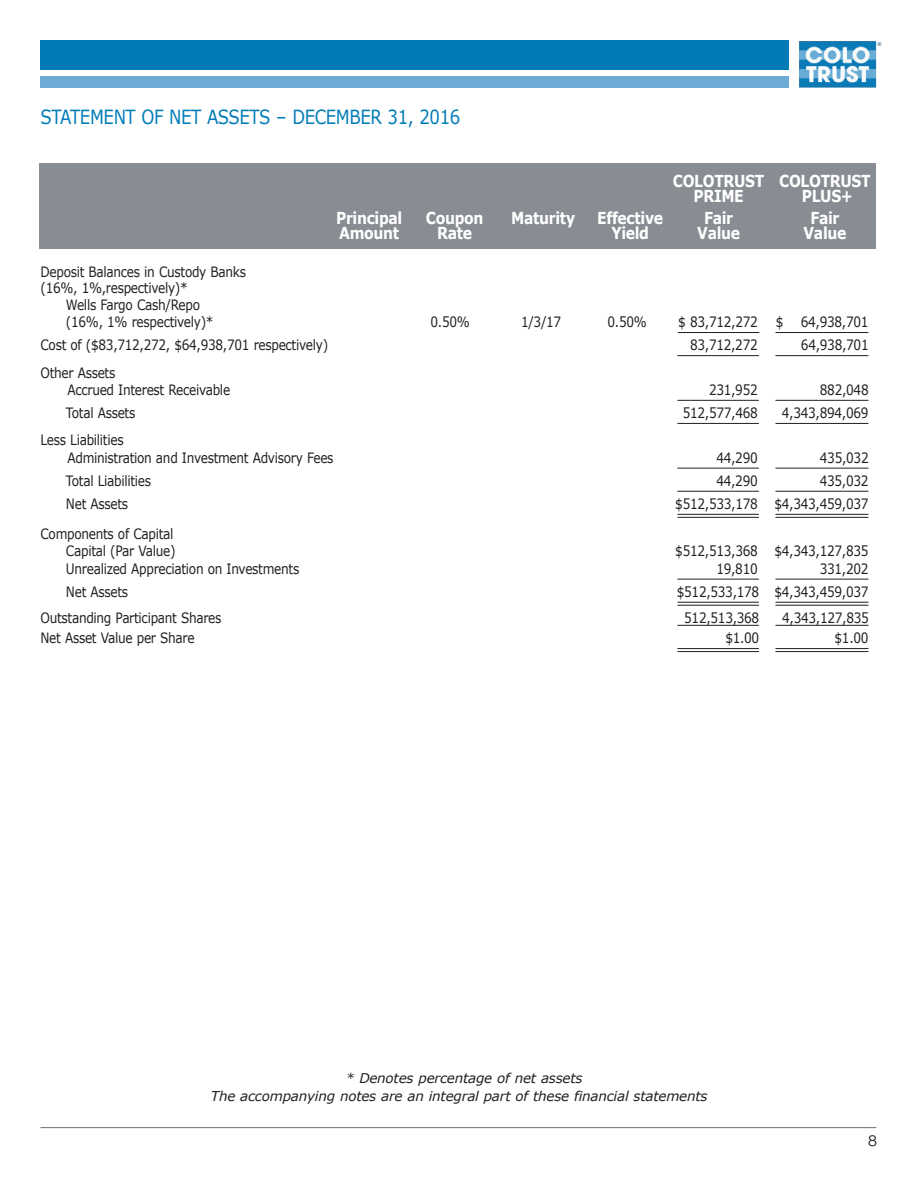
<style>
.page{position:relative;width:918px;height:1188px;background:#fff}
.page>*{position:absolute;margin:0;border:0;box-sizing:border-box;transform-origin:0 0}
.t1{font:19.5px "Verdana";letter-spacing:-.025em;color:#007cb7;scale:.85 1}
.t2{font:700 16.5px/15px "Verdana";letter-spacing:-.025em;color:#fff;scale:.85 1}
.t3{font:300 15px "Interstate";color:#231f20}
.t4{font:14.25px/17.1px "Verdana";letter-spacing:-.025em;color:#231f20;scale:.85 1}
.t5{font:italic 13.5px/18px "Verdana";letter-spacing:-.015em;color:#231f20}
</style>
<div class="page">
<div style="left:40px;top:40px;width:749px;height:30px;background:#007bb6"></div>
<hr style="left:40px;top:1127px;width:836px;height:1px;background:#6a747b">
<div style="left:40px;top:76px;width:749px;height:12px;background:#6cacd4"></div>
<img style="left:799px;top:41px;width:83px;height:47px">
<div style="left:39px;top:164px;width:837px;height:85px;background:#888c93"></div>
<hr style="left:678px;top:332px;width:81px;height:1px;background:#231f20">
<hr style="left:776px;top:332px;width:92px;height:1px;background:#231f20">
<hr style="left:678px;top:355px;width:81px;height:1px;background:#231f20">
<hr style="left:776px;top:355px;width:92px;height:1px;background:#231f20">
<hr style="left:678px;top:400px;width:81px;height:1px;background:#231f20">
<hr style="left:776px;top:400px;width:92px;height:1px;background:#231f20">
<hr style="left:678px;top:423px;width:81px;height:1px;background:#231f20">
<hr style="left:776px;top:423px;width:92px;height:1px;background:#231f20">
<hr style="left:678px;top:468px;width:81px;height:1px;background:#231f20">
<hr style="left:776px;top:468px;width:92px;height:1px;background:#231f20">
<hr style="left:678px;top:491px;width:81px;height:1px;background:#231f20">
<hr style="left:776px;top:491px;width:92px;height:1px;background:#231f20">
<hr style="left:678px;top:514px;width:81px;height:1px;background:#231f20">
<hr style="left:776px;top:514px;width:92px;height:1px;background:#231f20">
<hr style="left:678px;top:517px;width:81px;height:1px;background:#231f20">
<hr style="left:776px;top:517px;width:92px;height:1px;background:#231f20">
<hr style="left:678px;top:579px;width:81px;height:1px;background:#231f20">
<hr style="left:776px;top:579px;width:92px;height:1px;background:#231f20">
<hr style="left:678px;top:602px;width:81px;height:1px;background:#231f20">
<hr style="left:776px;top:602px;width:92px;height:1px;background:#231f20">
<hr style="left:678px;top:605px;width:81px;height:1px;background:#231f20">
<hr style="left:776px;top:605px;width:92px;height:1px;background:#231f20">
<hr style="left:678px;top:625px;width:81px;height:1px;background:#231f20">
<hr style="left:776px;top:625px;width:92px;height:1px;background:#231f20">
<hr style="left:678px;top:648px;width:81px;height:1px;background:#231f20">
<hr style="left:776px;top:648px;width:92px;height:1px;background:#231f20">
<hr style="left:678px;top:651px;width:81px;height:1px;background:#231f20">
<hr style="left:776px;top:651px;width:92px;height:1px;background:#231f20">
<h1 class="t1" style="left:40px;top:105px;width:496px">STATEMENT OF NET ASSETS – DECEMBER 31, 2016</h1>
<p class="t2" style="left:693px;top:173px;width:210px;text-indent:-21px">COLOTRUST COLOTRUST<br>PRIME</p>
<p class="t2" style="left:802px;top:188px;width:62px">PLUS+</p>
<p class="t2" style="left:336px;top:210px;width:79px">Principal</p>
<p class="t2" style="left:426px;top:210px;width:69px">Coupon</p>
<p class="t2" style="left:511px;top:210px;width:77px">Maturity</p>
<p class="t2" style="left:597px;top:210px;width:79px">Effective</p>
<p class="t2" style="left:704px;top:210px;width:36px">Fair</p>
<p class="t2" style="left:810px;top:210px;width:36px">Fair</p>
<p class="t2" style="left:339px;top:225px;width:72px">Amount</p>
<p class="t2" style="left:437px;top:225px;width:43px">Rate</p>
<p class="t2" style="left:611px;top:225px;width:46px">Yield</p>
<p class="t2" style="left:697px;top:225px;width:52px">Value</p>
<p class="t2" style="left:804px;top:225px;width:52px">Value</p>
<p class="t4" style="left:40px;top:263px;width:243px">Deposit Balances in Custody Banks</p>
<p class="t4" style="left:40px;top:279px;width:175px">(16%, 1%,respectively)*</p>
<p class="t4" style="left:66px;top:296px;width:159px">Wells Fargo Cash/Repo</p>
<p class="t4" style="left:66px;top:313px;width:175px">(16%, 1% respectively)*</p>
<p class="t4" style="left:430px;top:313px;width:48px">0.50%</p>
<p class="t4" style="left:521px;top:313px;width:49px">1/3/17</p>
<p class="t4" style="left:607px;top:313px;width:48px">0.50%</p>
<p class="t4" style="left:678px;top:313px;width:95px">$ 83,712,272</p>
<p class="t4" style="left:776px;top:313px;width:111px">$ 64,938,701</p>
<p class="t4" style="left:40px;top:336px;width:340px">Cost of ($83,712,272, $64,938,701 respectively)</p>
<p class="t4" style="left:690px;top:336px;width:81px">83,712,272</p>
<p class="t4" style="left:801px;top:336px;width:81px">64,938,701</p>
<p class="t4" style="left:67px;top:364px;width:193px;text-indent:-27px">Other Assets<br>Accrued Interest Receivable</p>
<p class="t4" style="left:709px;top:381px;width:59px">231,952</p>
<p class="t4" style="left:820px;top:381px;width:59px">882,048</p>
<p class="t4" style="left:66px;top:404px;width:83px">Total Assets</p>
<p class="t4" style="left:683px;top:404px;width:90px">512,577,468</p>
<p class="t4" style="left:782px;top:404px;width:103px">4,343,894,069</p>
<p class="t4" style="left:67px;top:432px;width:315px;text-indent:-27px">Less Liabilities<br>Administration and Investment Advisory Fees</p>
<p class="t4" style="left:716px;top:449px;width:50px">44,290</p>
<p class="t4" style="left:820px;top:449px;width:59px">435,032</p>
<p class="t4" style="left:66px;top:472px;width:102px">Total Liabilities</p>
<p class="t4" style="left:716px;top:472px;width:50px">44,290</p>
<p class="t4" style="left:820px;top:472px;width:59px">435,032</p>
<p class="t4" style="left:66px;top:495px;width:75px">Net Assets</p>
<p class="t4" style="left:675px;top:495px;width:229px">$512,533,178 $4,343,459,037</p>
<p class="t4" style="left:40px;top:526px;width:160px;text-align:right">Components of Capital<br>Capital (Par Value)</p>
<p class="t4" style="left:675px;top:543px;width:229px">$512,513,368 $4,343,127,835</p>
<p class="t4" style="left:66px;top:560px;width:276px">Unrealized Appreciation on Investments</p>
<p class="t4" style="left:716px;top:560px;width:50px">19,810</p>
<p class="t4" style="left:820px;top:560px;width:59px">331,202</p>
<p class="t4" style="left:66px;top:583px;width:75px">Net Assets</p>
<p class="t4" style="left:677px;top:583px;width:227px">$512,533,178 $4,343,459,037</p>
<p class="t4" style="left:40px;top:609px;width:214px">Outstanding Participant Shares</p>
<p class="t4" style="left:684px;top:609px;width:90px">512,513,368</p>
<p class="t4" style="left:782px;top:609px;width:103px">4,343,127,835</p>
<p class="t4" style="left:40px;top:629px;width:183px">Net Asset Value per Share</p>
<p class="t4" style="left:725px;top:629px;width:42px">$1.00</p>
<p class="t4" style="left:835px;top:629px;width:42px">$1.00</p>
<p class="t5" style="left:211px;top:1070px;width:498px;text-indent:135px">* Denotes percentage of net assets<br>The accompanying notes are an integral part of these financial statements</p>
<p class="t3" style="left:868px;top:1132px;width:11px">8</p>
</div>
